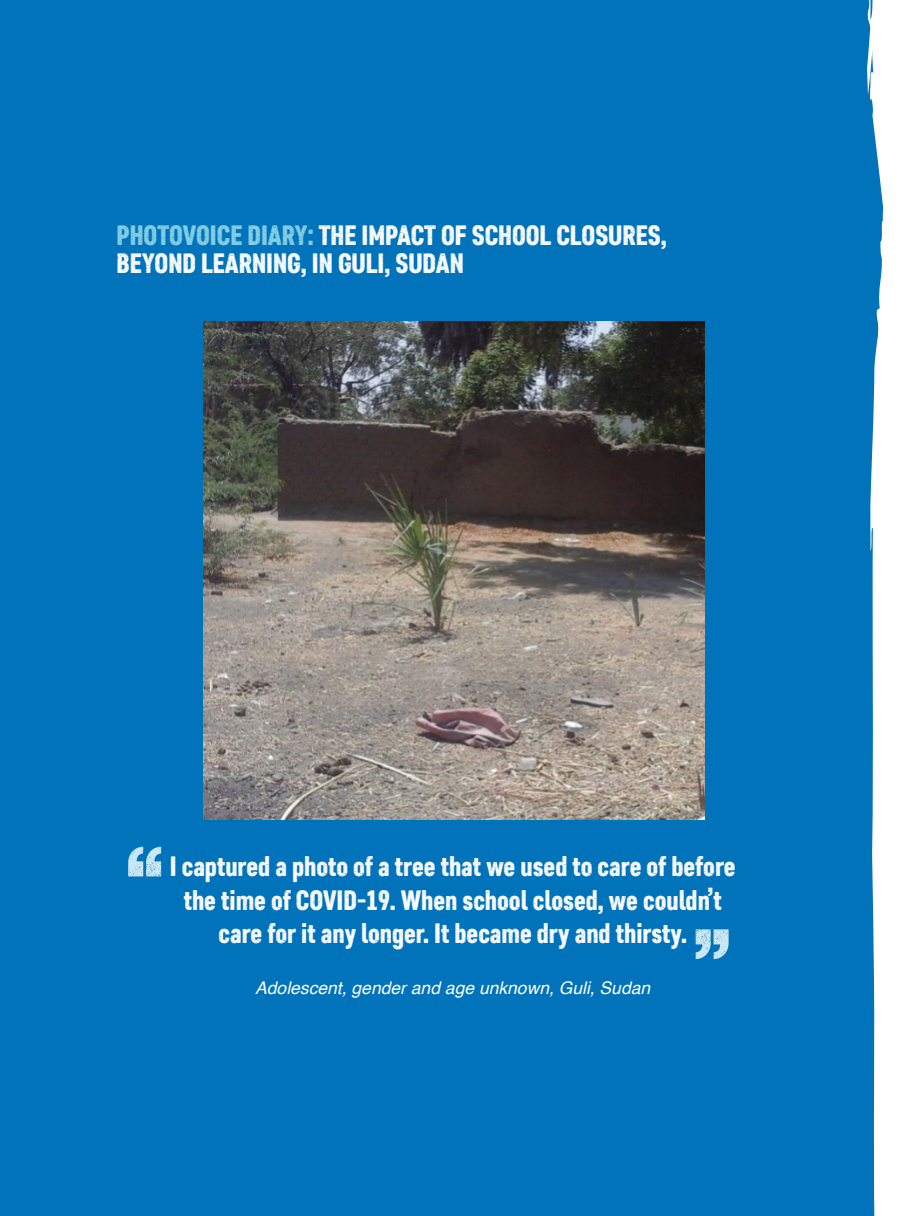
<style>
.page{position:relative;width:908px;height:1216px;background:#fff}
.page>*{position:absolute;margin:0;border:0;box-sizing:border-box;transform-origin:0 0}
.Pull_out_Quote{font:28px/33.2px "Core Paint B3";color:#fff;text-align:center}
.Box_Headline{font:28px/28px "Core Paint B3";color:#fff}
.Pull_out_Quote_Name{font:italic 17.5px "Helvetica";color:#fff}
.s1{color:#86cfe5}
</style>
<div class="page">
<div style="left:0;top:0;width:883px;height:1215px;background:#0073bb"></div>
<svg style="left:128px;top:846px;width:33px;height:30px"></svg>
<svg style="left:696px;top:929px;width:32px;height:30px"></svg>
<img style="left:204px;top:322px;width:500px;height:497px">
<p class="Box_Headline" style="left:117px;top:221px;width:552px"><span class="s1">PHOTOVOICE DIARY:</span> THE IMPACT OF SCHOOL CLOSURES,<br>BEYOND LEARNING, IN GULI, SUDAN</p>
<p class="Pull_out_Quote" style="left:170px;top:850px;width:567px">I captured a photo of a tree that we used to care of before the time of COVID-19. When school closed, we couldn’t care for it any longer. It became dry and thirsty.</p>
<p class="Pull_out_Quote_Name" style="left:255px;top:973px;width:396px">Adolescent, gender and age unknown, Guli, Sudan</p>
</div>
